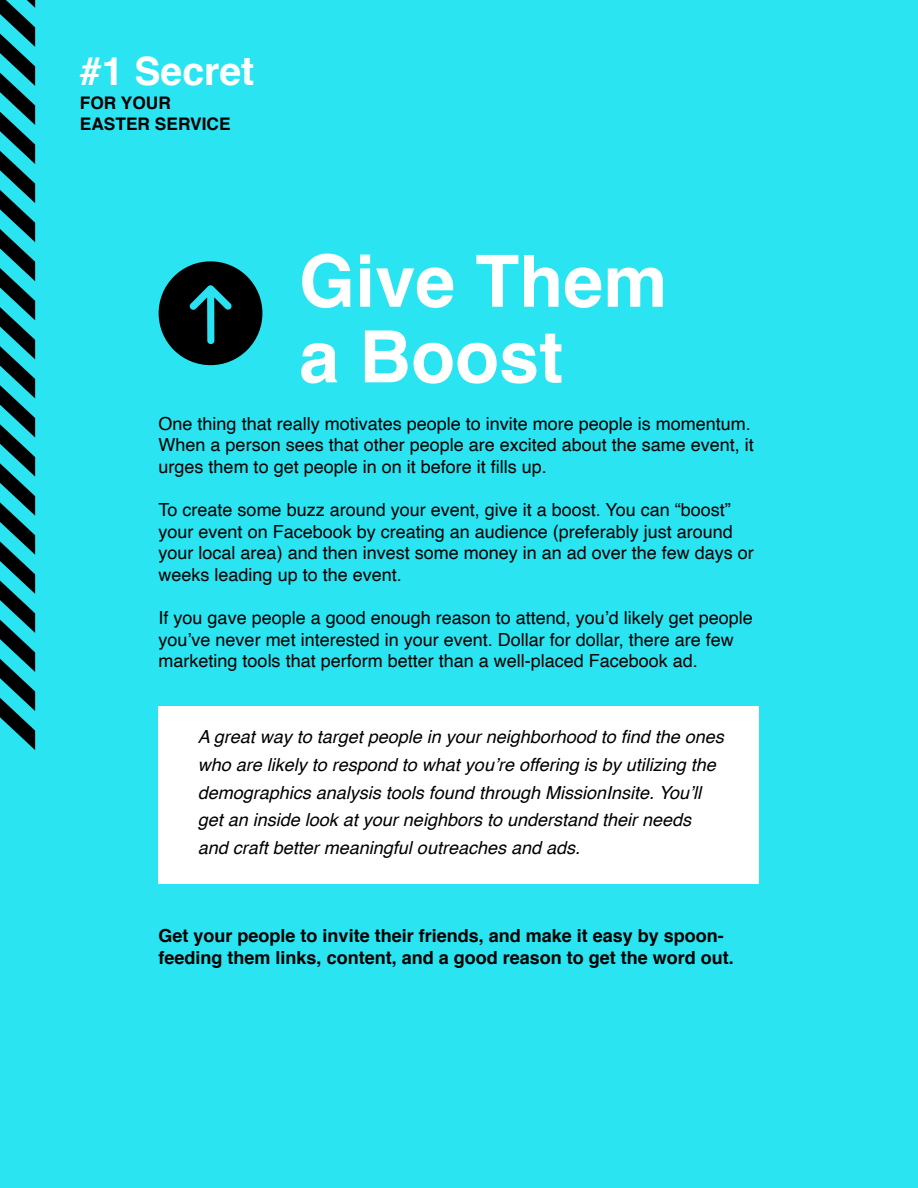
<style>
.page{position:relative;width:918px;height:1188px;background:#2ae4f1}
.page>*{position:absolute;margin:0;border:0;box-sizing:border-box;transform-origin:0 0}
.t1{font:700 72px/75.6px "Helvetica";color:#fff}
.t2{font:700 39.3px "Helvetica";color:#fff}
.t3{font:18px/21.6px "Helvetica";color:#000}
.t4{font:italic 18px/27.6px "Helvetica";color:#000}
.t5{font:700 18px/21.6px "Helvetica";color:#000}
.t6{font:700 17.25px/20.7px "Helvetica";color:#000}
</style>
<div class="page">
<svg style="left:0;top:0;width:35px;height:750px"></svg>
<div style="left:159px;top:706px;width:600px;height:178px;background:#fff"></div>
<svg style="left:158px;top:261px;width:105px;height:105px"></svg>
<h2 class="t2" style="left:80px;top:39px;width:176px">#1 Secret</h2>
<p class="t6" style="left:80px;top:93px;width:152px">FOR YOUR<br>EASTER SERVICE</p>
<h1 class="t1" style="left:299px;top:245px;width:370px">Give Them a Boost</h1>
<p class="t3" style="left:159px;top:413px;width:597px">One thing that really motivates people to invite more people is momentum.<br>When a person sees that other people are excited about the same event, it urges them to get people in on it before it fills up.</p>
<p class="t3" style="left:159px;top:499px;width:597px">To create some buzz around your event, give it a boost. You can “boost” your event on Facebook by creating an audience (preferably just around your local area) and then invest some money in an ad over the few days or weeks leading up to the event.</p>
<p class="t3" style="left:159px;top:607px;width:596px">If you gave people a good enough reason to attend, you’d likely get people you’ve never met interested in your event. Dollar for dollar, there are few marketing tools that perform better than a well-placed Facebook ad.</p>
<p class="t4" style="left:198px;top:724px;width:527px">A great way to target people in your neighborhood to find the ones who are likely to respond to what you’re offering is by utilizing the demographics analysis tools found through MissionInsite. You’ll get an inside look at your neighbors to understand their needs and craft better meaningful outreaches and ads.</p>
<p class="t5" style="left:159px;top:925px;width:577px">Get your people to invite their friends, and make it easy by spoon&shy;feeding them links, content, and a good reason to get the word out.</p>
</div>
